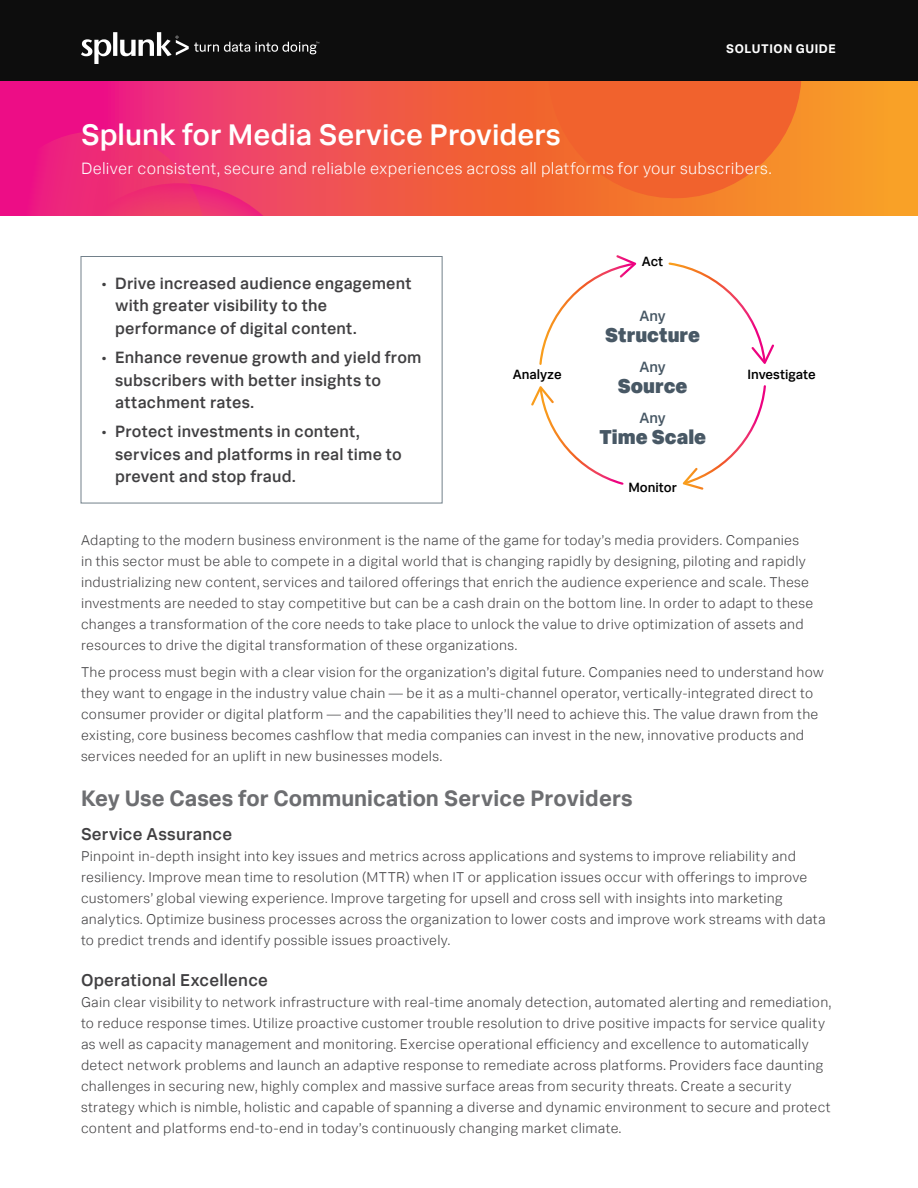
<style>
.page{position:relative;width:918px;height:1188px;background:#fff}
.page>*{position:absolute;margin:0;border:0;box-sizing:border-box;transform-origin:0 0}
.Headline_1_-_white{font:500 30px "Splunk Data Sans";color:#fff}
.Subhead_1_-_70K{font:700 22.5px "Splunk Data Sans";color:#6d6e71}
.t1{font:900 20.25px "Splunk Data Sans";color:#485865}
.Subhead_2_-_90K{font:500 17.25px "Splunk Data Sans";letter-spacing:.01em;color:#414042}
.t2{font:500 16.5px/22.5px "Splunk Data Sans";letter-spacing:.015em;color:#414042}
.Document_subhead{font:300 16.5px "Splunk Data Sans";letter-spacing:.015em;color:#fff}
.t3{font:500 15px "Splunk Data Sans";letter-spacing:-.005em;color:#485865}
.Body{font:300 14.25px/21px "Splunk Data Sans";letter-spacing:.02em;color:#414042}
.t4{font:500 13.5px "Splunk Data Sans";letter-spacing:-.005em;color:#000}
.t5{font:700 12.6px "Splunk Data Sans";letter-spacing:.05em;color:#fff}
</style>
<div class="page">
<svg style="left:0;top:81px;width:918px;height:135px;background:#f15f47"></svg>
<svg style="left:546px;top:81px;width:258px;height:120px;background:#f1682c"></svg>
<svg style="left:0;top:131px;width:263px;height:85px;background:#ed2c76"></svg>
<div style="left:0;top:0;width:918px;height:81px;background:#0d0d0d"></div>
<svg style="left:81px;top:32px;width:238px;height:32px"></svg>
<div style="left:81px;top:256px;width:361px;height:247px;border:1px solid #72808a"></div>
<svg style="left:668px;top:262px;width:106px;height:102px"></svg>
<svg style="left:683px;top:385px;width:83px;height:105px"></svg>
<svg style="left:531px;top:386px;width:93px;height:99px"></svg>
<svg style="left:539px;top:255px;width:97px;height:110px"></svg>
<p class="t5" style="left:726px;top:41px;width:111px">SOLUTION GUIDE</p>
<p class="Headline_1_-_white" style="left:81px;top:116px;width:481px">Splunk for Media Service Providers</p>
<p class="Document_subhead" style="left:81px;top:158px;width:692px">Deliver consistent, secure and reliable experiences across all platforms for your subscribers.</p>
<p class="t2" style="left:115px;top:272px;width:298px;text-indent:-14px">• Drive increased audience engagement with greater visibility to the performance of digital content.</p>
<p class="t2" style="left:115px;top:346px;width:308px;text-indent:-14px">• Enhance revenue growth and yield from subscribers with better insights to attachment rates.</p>
<p class="t2" style="left:115px;top:420px;width:288px;text-indent:-14px">• Protect investments in content, services and platforms in real time to prevent and stop fraud.</p>
<p class="t4" style="left:642px;top:253px;width:23px">Act</p>
<p class="t3" style="left:640px;top:307px;width:28px">Any</p>
<p class="t1" style="left:605px;top:322px;width:96px">Structure</p>
<p class="t3" style="left:640px;top:358px;width:28px">Any</p>
<p class="t1" style="left:618px;top:373px;width:71px">Source</p>
<p class="t3" style="left:640px;top:409px;width:28px">Any</p>
<p class="t1" style="left:599px;top:424px;width:108px">Time Scale</p>
<p class="t4" style="left:513px;top:366px;width:51px">Analyze</p>
<p class="t4" style="left:748px;top:366px;width:70px">Investigate</p>
<p class="t4" style="left:628px;top:479px;width:50px">Monitor</p>
<p class="Body" style="left:81px;top:529px;width:734px">Adapting to the modern business environment is the name of the game for today’s media providers. Companies in this sector must be able to compete in a digital world that is changing rapidly by designing, piloting and rapidly industrializing new content, services and tailored offerings that enrich the audience experience and scale. These investments are needed to stay competitive but can be a cash drain on the bottom line. In order to adapt to these changes a transformation of the core needs to take place to unlock the value to drive optimization of assets and resources to drive the digital transformation of these organizations.</p>
<p class="Body" style="left:81px;top:662px;width:745px">The process must begin with a clear vision for the organization’s digital future. Companies need to understand how they want to engage in the industry value chain — be it as a multi-channel operator, vertically-integrated direct to consumer provider or digital platform — and the capabilities they’ll need to achieve this. The value drawn from the existing, core business becomes cashflow that media companies can invest in the new, innovative products and services needed for an uplift in new businesses models.</p>
<p class="Subhead_1_-_70K" style="left:81px;top:784px;width:553px">Key Use Cases for Communication Service Providers</p>
<p class="Subhead_2_-_90K" style="left:81px;top:824px;width:153px">Service Assurance</p>
<p class="Body" style="left:81px;top:845px;width:746px">Pinpoint in-depth insight into key issues and metrics across applications and systems to improve reliability and resiliency. Improve mean time to resolution (MTTR) when IT or application issues occur with offerings to improve customers’ global viewing experience. Improve targeting for upsell and cross sell with insights into marketing analytics. Optimize business processes across the organization to lower costs and improve work streams with data to predict trends and identify possible issues proactively.</p>
<p class="Subhead_2_-_90K" style="left:81px;top:970px;width:188px">Operational Excellence</p>
<p class="Body" style="left:81px;top:992px;width:752px">Gain clear visibility to network infrastructure with real-time anomaly detection, automated alerting and remediation, to reduce response times. Utilize proactive customer trouble resolution to drive positive impacts for service quality as well as capacity management and monitoring. Exercise operational efficiency and excellence to automatically detect network problems and launch an adaptive response to remediate across platforms. Providers face daunting challenges in securing new, highly complex and massive surface areas from security threats. Create a security strategy which is nimble, holistic and capable of spanning a diverse and dynamic environment to secure and protect content and platforms end-to-end in today’s continuously changing market climate.</p>
</div>
